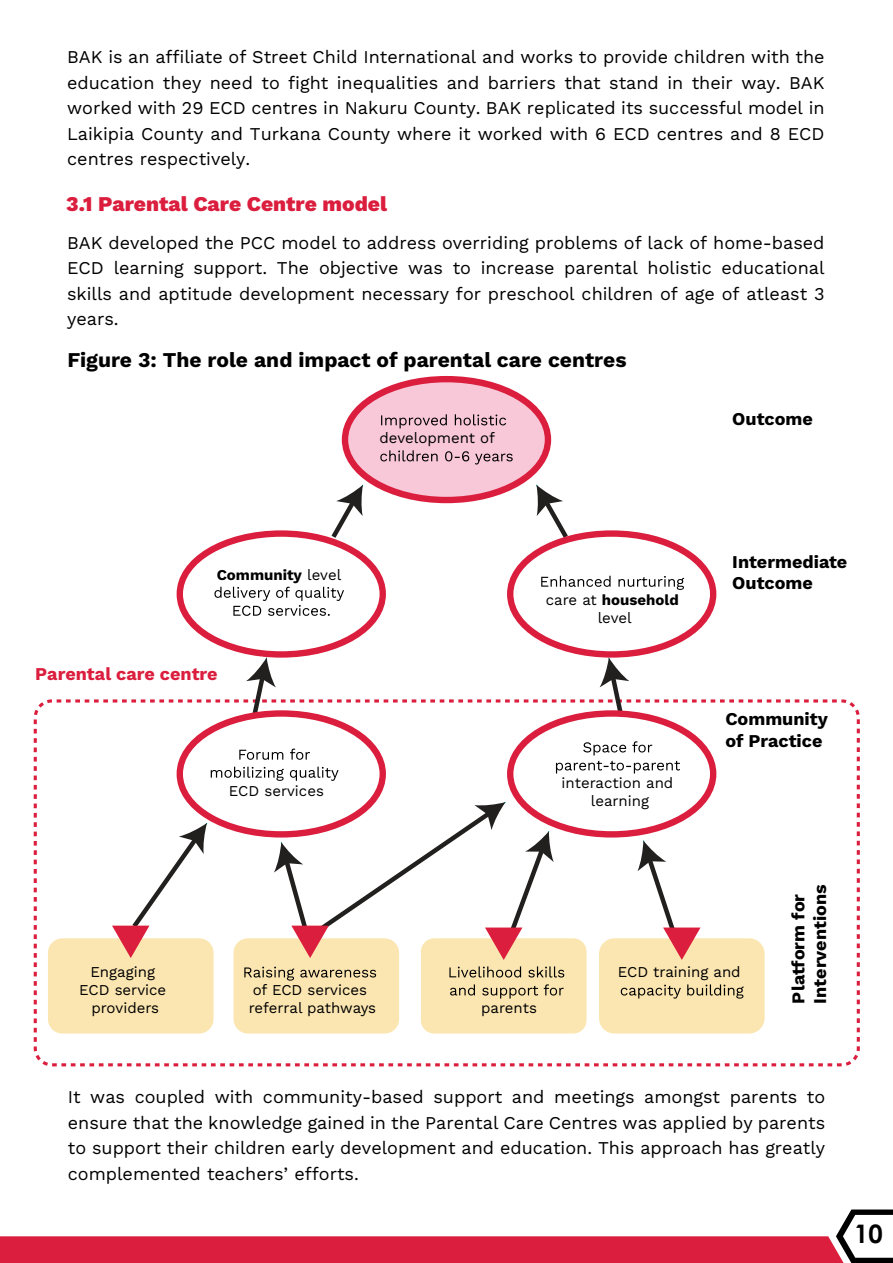
<style>
.page{position:relative;width:893px;height:1263px;background:#fff}
.page>*{position:absolute;margin:0;border:0;box-sizing:border-box;transform-origin:0 0}
.t1{font:700 25.5px "Century Gothic";color:#000}
.t2{font:700 21px "Work Sans";color:#000}
.t3{font:800 21px "Work Sans";color:#db1e3d}
.t4{font:18px/25.5px "Work Sans";color:#000;text-align:justify}
.t5{font:700 18px/21.6px "Work Sans";color:#000}
.t6{font:700 18px "Work Sans";color:#db1e3d}
.t7{font:15px/18px "Work Sans";color:#000;text-align:center}
.t8{font:700 15px "Work Sans";color:#000}
.s1{font-weight:400}
.s2{font-weight:700}
</style>
<div class="page">
<svg style="left:34px;top:699px;width:826px;height:367px"></svg>
<svg style="left:600px;top:657px;width:29px;height:54px"></svg>
<svg style="left:246px;top:657px;width:30px;height:57px"></svg>
<svg style="left:331px;top:485px;width:32px;height:53px"></svg>
<svg style="left:536px;top:485px;width:32px;height:53px"></svg>
<div style="left:342px;top:376px;width:209px;height:127px;background:#db1e3d;border-radius:50%"></div>
<div style="left:348px;top:382px;width:197px;height:115px;background:#f8c7d8;border-radius:50%"></div>
<svg style="left:381px;top:414px;width:125px;height:14px"></svg>
<svg style="left:380px;top:450px;width:133px;height:14px"></svg>
<div style="left:177px;top:530px;width:209px;height:128px;background:#db1e3d;border-radius:50%"></div>
<div style="left:183px;top:537px;width:197px;height:114px;background:#fff;border-radius:50%"></div>
<svg style="left:214px;top:587px;width:130px;height:29px"></svg>
<div style="left:507px;top:530px;width:209px;height:128px;background:#db1e3d;border-radius:50%"></div>
<div style="left:513px;top:537px;width:197px;height:114px;background:#fff;border-radius:50%"></div>
<svg style="left:541px;top:576px;width:143px;height:14px"></svg>
<div style="left:177px;top:710px;width:209px;height:127px;background:#db1e3d;border-radius:50%"></div>
<div style="left:183px;top:717px;width:197px;height:114px;background:#fff;border-radius:50%"></div>
<svg style="left:239px;top:749px;width:71px;height:11px"></svg>
<svg style="left:211px;top:767px;width:128px;height:14px"></svg>
<div style="left:507px;top:710px;width:209px;height:127px;background:#db1e3d;border-radius:50%"></div>
<div style="left:513px;top:717px;width:197px;height:114px;background:#fff;border-radius:50%"></div>
<svg style="left:583px;top:741px;width:69px;height:14px"></svg>
<svg style="left:556px;top:761px;width:124px;height:12px"></svg>
<div style="left:48px;top:938px;width:166px;height:95px;background:#fbe6b1;border-radius:14px"></div>
<div style="left:233px;top:938px;width:166px;height:95px;background:#fbe6b1;border-radius:14px"></div>
<div style="left:421px;top:938px;width:165px;height:95px;background:#fbe6b1;border-radius:13px"></div>
<div style="left:599px;top:938px;width:166px;height:95px;background:#fbe6b1;border-radius:15px"></div>
<svg style="left:621px;top:984px;width:123px;height:14px"></svg>
<svg style="left:112px;top:823px;width:95px;height:135px"></svg>
<svg style="left:244px;top:802px;width:320px;height:196px"></svg>
<svg style="left:637px;top:840px;width:63px;height:120px"></svg>
<svg style="left:0;top:1209px;width:893px;height:54px"></svg>
<p class="t4" style="left:67px;top:44px;width:759px">BAK is an affiliate of Street Child International and works to provide children with the education they need to fight inequalities and barriers that stand in their way. BAK worked with 29 ECD centres in Nakuru County. BAK replicated its successful model in Laikipia County and Turkana County where it worked with 6 ECD centres and 8 ECD centres respectively.</p>
<p class="t3" style="left:66px;top:188px;width:322px">3.1 Parental Care Centre model</p>
<p class="t4" style="left:67px;top:229px;width:759px">BAK developed the PCC model to address overriding problems of lack of home-based ECD learning support. The objective was to increase parental holistic educational skills and aptitude development necessary for preschool children of age of atleast 3 years.</p>
<p class="t2" style="left:67px;top:343px;width:561px">Figure 3: The role and impact of parental care centres</p>
<p class="t7" style="left:379px;top:429px;width:117px">development of</p>
<p class="t5" style="left:732px;top:408px;width:82px">Outcome</p>
<p class="t8" style="left:217px;top:563px;width:126px">Community <span class="s1">level</span></p>
<p class="t6" style="left:35px;top:660px;width:184px">Parental care centre</p>
<p class="t7" style="left:546px;top:590px;width:134px">care at <span class="s2">household </span>level</p>
<p class="t7" style="left:229px;top:781px;width:96px">ECD services</p>
<p class="t7" style="left:562px;top:774px;width:113px">interaction and learning</p>
<p class="t5" style="left:732px;top:550px;width:117px">Intermediate<br>Outcome</p>
<p class="t5" style="left:725px;top:708px;width:104px">Community of Practice</p>
<p class="t7" style="left:79px;top:963px;width:89px">Engaging<br>ECD service providers</p>
<p class="t7" style="left:249px;top:981px;width:129px;text-align:left">of ECD services referral pathways</p>
<p class="t7" style="left:481px;top:999px;width:57px">parents</p>
<p class="t7" style="left:618px;top:963px;width:124px">ECD training and</p>
<p class="t5" style="left:787px;top:1003px;width:120px;rotate:-90deg">Platform for<br>Interventions</p>
<p class="t4" style="left:68px;top:1083px;width:759px">It was coupled with community-based support and meetings amongst parents to ensure that the knowledge gained in the Parental Care Centres was applied by parents to support their children early development and education. This approach has greatly complemented teachers’ efforts.</p>
<h1 class="t1" style="left:854px;top:1215px;width:30px">10</h1>
</div>
